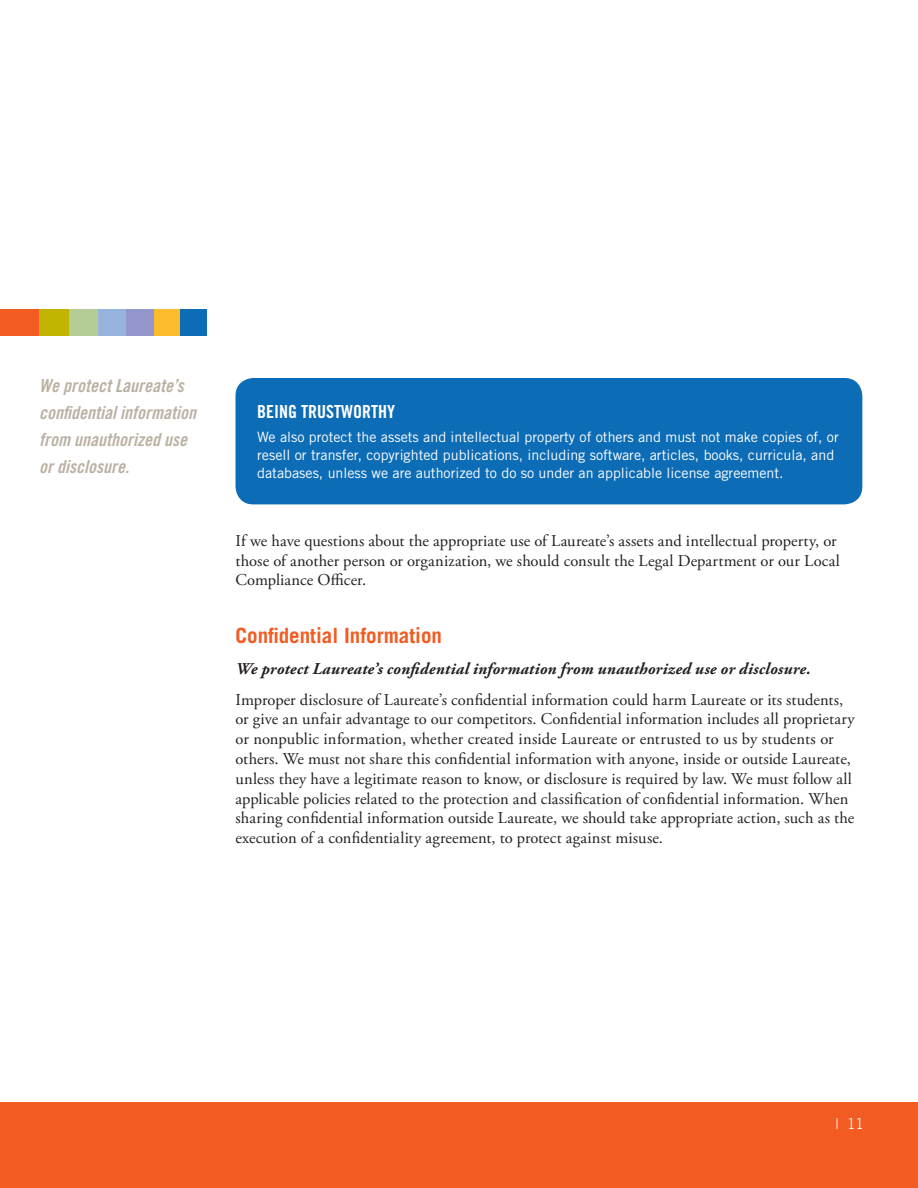
<style>
.page{position:relative;width:918px;height:1188px;background:#fff}
.page>*{position:absolute;margin:0;border:0;box-sizing:border-box;transform-origin:0 0}
.Subhead_2{font:700 21px "Trade Gothic";color:#f25b21}
.Sidebar_Bold_Copy{font:18px/27px "Trade Gothic Bold Cond Twenty Obl";color:#bbb1a3}
.t1{font:18px "Trade Gothic Bold Cond Twenty";color:#fff}
.Body_copy1{font:16.5px/19.8px "Adobe Garamond Pro";letter-spacing:.005em;color:#231f20}
.Copy_Italics{font:italic 700 16.5px "Adobe Garamond Pro";letter-spacing:.01em;color:#231f20}
.t2{font:300 15px "Trade Gothic";color:#fff}
.t3{font:14.25px/18px "Trade Gothic";color:#fff}
</style>
<div class="page">
<div style="left:0;top:1102px;width:918px;height:86px;background:#f25b21"></div>
<div style="left:0;top:309px;width:42px;height:27px;background:#f25b21"></div>
<div style="left:39px;top:309px;width:30px;height:27px;background:#c2b501"></div>
<div style="left:69px;top:309px;width:30px;height:27px;background:#b4cc95"></div>
<div style="left:98px;top:309px;width:30px;height:27px;background:#95b3dd"></div>
<div style="left:126px;top:309px;width:30px;height:27px;background:#9396ca"></div>
<div style="left:154px;top:309px;width:27px;height:27px;background:#fdbb2e"></div>
<div style="left:180px;top:309px;width:27px;height:27px;background:#0d6cb6"></div>
<div style="left:236px;top:378px;width:626px;height:126px;background:#0d6cb6;border-radius:18px"></div>
<p class="Sidebar_Bold_Copy" style="left:39px;top:372px;width:158px">We protect Laureate’s confidential information from unauthorized use or disclosure.</p>
<p class="t1" style="left:257px;top:401px;width:139px">BEING TRUSTWORTHY</p>
<p class="t3" style="left:257px;top:428px;width:583px">We also protect the assets and intellectual property of others and must not make copies of, or resell or transfer, copyrighted publications, including software, articles, books, curricula, and databases, unless we are authorized to do so under an applicable license agreement.</p>
<p class="Body_copy1" style="left:236px;top:531px;width:606px">If we have questions about the appropriate use of Laureate’s assets and intellectual property, or those of another person or organization, we should consult the Legal Department or our Local<br>Compliance Officer.</p>
<p class="Subhead_2" style="left:236px;top:623px;width:208px">Confidential Information</p>
<p class="Copy_Italics" style="left:236px;top:659px;width:577px">We protect Laureate’s confidential information from unauthorized use or disclosure.</p>
<p class="Body_copy1" style="left:236px;top:690px;width:621px">Improper disclosure of Laureate’s confidential information could harm Laureate or its students, or give an unfair advantage to our competitors. Confidential information includes all proprietary or nonpublic information, whether created inside Laureate or entrusted to us by students or others. We must not share this confidential information with anyone, inside or outside Laureate, unless they have a legitimate reason to know, or disclosure is required by law. We must follow all applicable policies related to the protection and classification of confidential information. When sharing confidential information outside Laureate, we should take appropriate action, such as the execution of a confidentiality agreement, to protect against misuse.</p>
<p class="t2" style="left:836px;top:1115px;width:30px">| 11</p>
</div>
